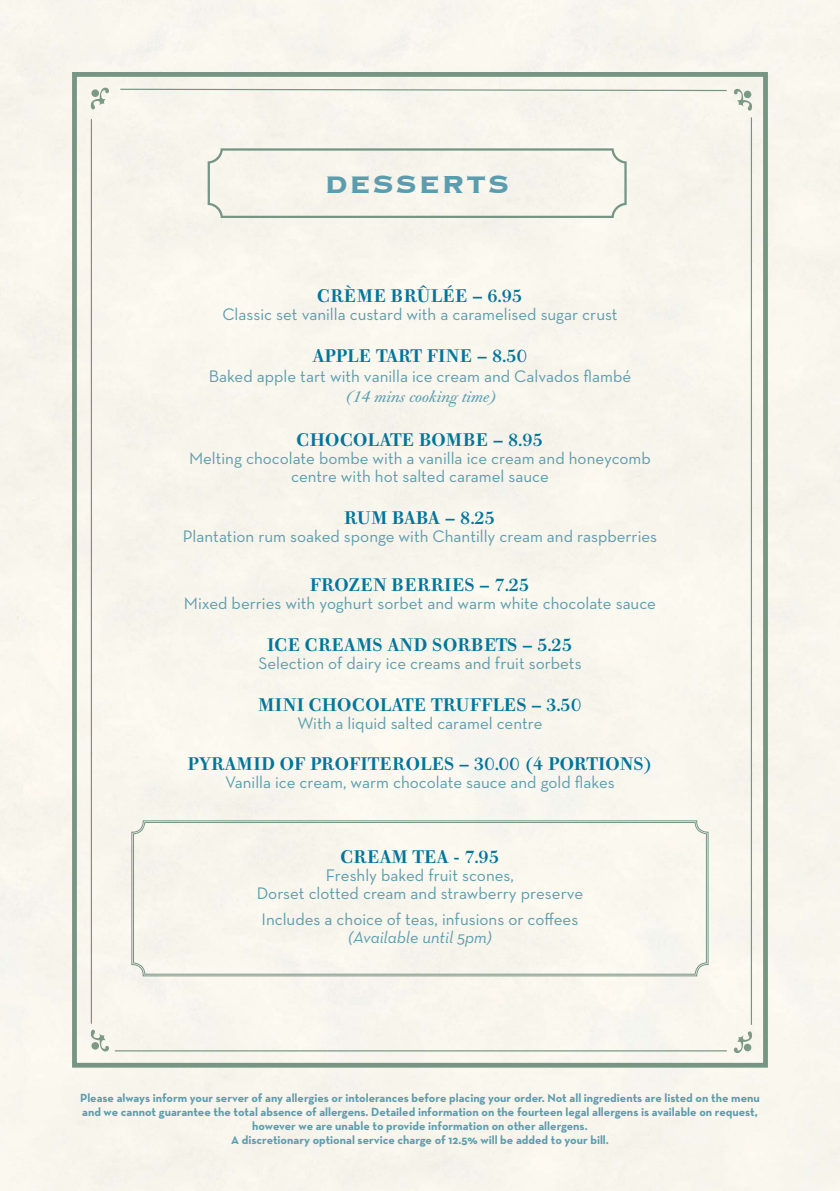
<style>
.page{position:relative;width:840px;height:1191px;background:#fff}
.page>*{position:absolute;margin:0;border:0;box-sizing:border-box;transform-origin:0 0}
.t1{font:700 32px "Copperplate";letter-spacing:.055em;color:#5b9dae}
.t2{font:500 18px "Bodoni Old Face BE";letter-spacing:.02em;color:#00759b}
.t3{font:500 18px "Bodoni Old Face BE";color:#00759b}
.t4{font:500 18px "Bodoni Old Face BE";letter-spacing:.04em;color:#00759b}
.t5{font:17px/18px "Neutra Text";color:#5b9dae;text-align:center}
.t6{font:italic 17px "Neutra Text";color:#5b9dae}
.t7{font:italic 16px "Bodoni Old Face BE";color:#5b9dae}
.t8{font:700 12px/14px "Neutra Text";color:#5b9dae;text-align:center}
</style>
<div class="page">
<svg style="left:207px;top:148px;width:419px;height:70px"></svg>
<div style="left:72px;top:72px;width:695px;height:995px;border:5px solid #769582"></div>
<hr style="left:115px;top:1050px;width:611px;height:1px;background:#769582">
<hr style="left:750px;top:117px;width:1px;height:907px;background:#769582">
<hr style="left:91px;top:119px;width:1px;height:904px;background:#769582">
<svg style="left:119px;top:88px;width:608px;height:4px"></svg>
<svg style="left:91px;top:1029px;width:18px;height:22px"></svg>
<svg style="left:91px;top:87px;width:18px;height:23px"></svg>
<svg style="left:733px;top:1031px;width:18px;height:22px"></svg>
<svg style="left:733px;top:88px;width:18px;height:23px"></svg>
<div style="left:131px;top:820px;width:577px;height:156px;background:#f9f6ed"></div>
<div style="left:133px;top:822px;width:573px;height:152px;border:1px solid #769582;border-radius:11px"></div>
<h1 class="t1" style="left:324px;top:164px;width:186px">DESSERTS</h1>
<p class="t4" style="left:317px;top:285px;width:207px">CRÈME BRÛLÉE – 6.95</p>
<p class="t5" style="left:222px;top:305px;width:396px">Classic set vanilla custard with a caramelised sugar crust</p>
<p class="t3" style="left:312px;top:345px;width:216px">APPLE TART FINE – 8.50</p>
<p class="t5" style="left:209px;top:367px;width:424px">Baked apple tart with vanilla ice cream and Calvados flambé</p>
<p class="t7" style="left:344px;top:387px;width:152px">(14 mins cooking time)</p>
<p class="t2" style="left:296px;top:429px;width:248px">CHOCOLATE BOMBE – 8.95</p>
<p class="t5" style="left:189px;top:449px;width:463px">Melting chocolate bombe with a vanilla ice cream and honeycomb centre with hot salted caramel sauce</p>
<p class="t3" style="left:344px;top:507px;width:152px">RUM BABA – 8.25</p>
<p class="t5" style="left:183px;top:527px;width:475px">Plantation rum soaked sponge with Chantilly cream and raspberries</p>
<p class="t4" style="left:310px;top:574px;width:221px">FROZEN BERRIES – 7.25</p>
<p class="t5" style="left:184px;top:594px;width:473px">Mixed berries with yoghurt sorbet and warm white chocolate sauce</p>
<p class="t2" style="left:267px;top:634px;width:306px">ICE CREAMS AND SORBETS – 5.25</p>
<p class="t5" style="left:258px;top:654px;width:324px">Selection of dairy ice creams and fruit sorbets</p>
<p class="t2" style="left:258px;top:694px;width:324px">MINI CHOCOLATE TRUFFLES – 3.50</p>
<p class="t5" style="left:297px;top:714px;width:246px">With a liquid salted caramel centre</p>
<p class="t2" style="left:188px;top:753px;width:465px">PYRAMID OF PROFITEROLES – 30.00 (4 PORTIONS)</p>
<p class="t5" style="left:225px;top:773px;width:391px">Vanilla ice cream, warm chocolate sauce and gold flakes</p>
<p class="t3" style="left:340px;top:845px;width:161px">CREAM TEA - 7.95</p>
<p class="t5" style="left:257px;top:866px;width:327px">Freshly baked fruit scones,<br>Dorset clotted cream and strawberry preserve</p>
<p class="t5" style="left:261px;top:910px;width:318px">Includes a choice of teas, infusions or coffees</p>
<p class="t6" style="left:348px;top:927px;width:145px">(Available until 5pm)</p>
<p class="t8" style="left:80px;top:1090px;width:680px">Please always inform your server of any allergies or intolerances before placing your order. Not all ingredients are listed on the menu and we cannot guarantee the total absence of allergens. Detailed information on the fourteen legal allergens is available on request, however we are unable to provide information on other allergens.<br>A discretionary optional service charge of 12.5% will be added to your bill.</p>
</div>
